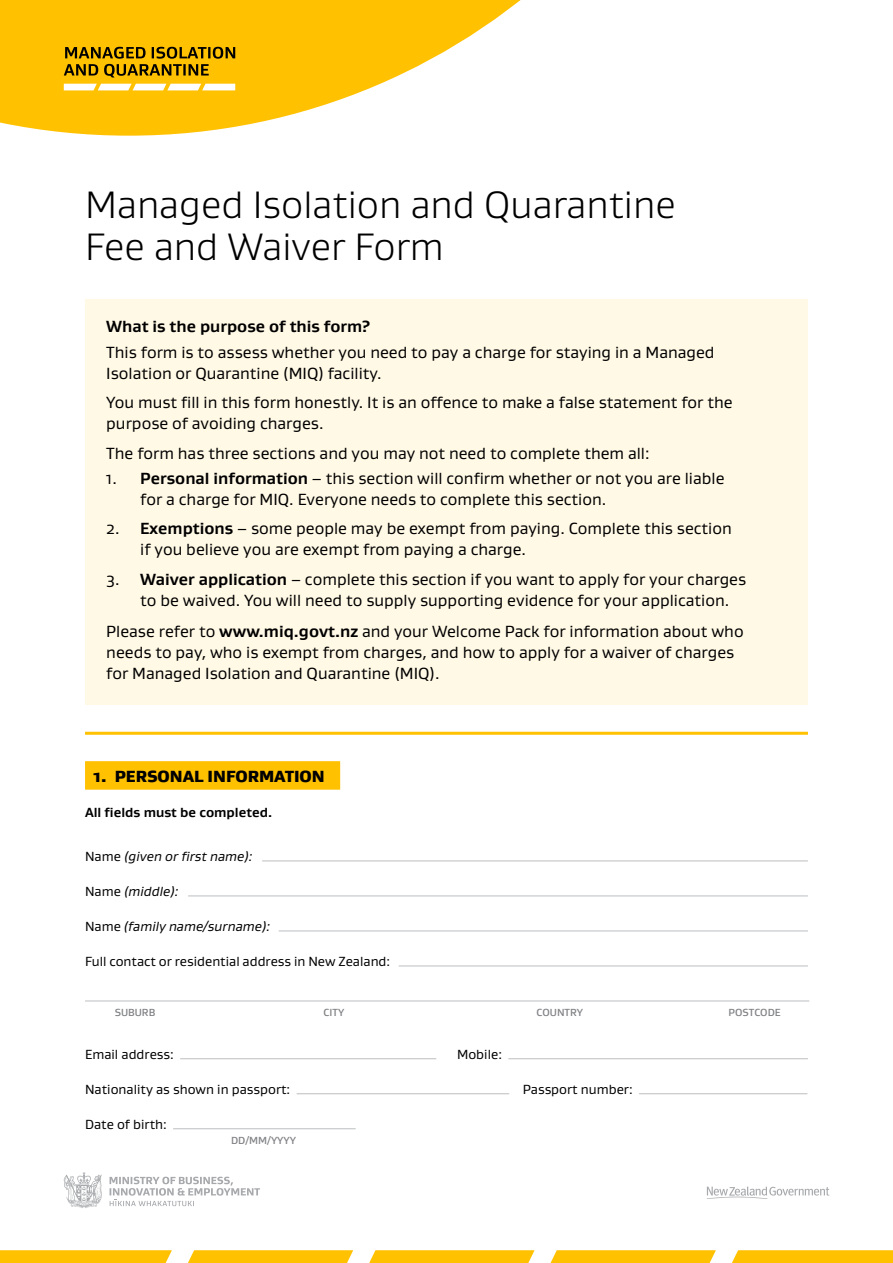
<style>
.page{position:relative;width:893px;height:1263px;background:#fff}
.page>*{position:absolute;margin:0;border:0;box-sizing:border-box;transform-origin:0 0}
.t1{font:300 39px/42px "Gustan";color:#000}
._6_Intro{font:16.5px/21px "Gustan";color:#000}
._6_Intro-2{font:700 16.5px "Gustan";color:#000}
._3_Yellow_box_header{font:900 16.5px "Gustan";color:#000}
._4_Body{font:13.5px "Gustan";color:#000}
._4_Body-2{font:italic 13.5px "Gustan";color:#000}
.Body_no_space{font:13.5px "Gustan";color:#000}
._4_Body-3{font:700 13.5px "Gustan";color:#000}
.SMALL_NOTES{font:500 10.5px "Gustan";color:#808285}
.s1{font-weight:700}
.s2{font-style:normal}
</style>
<div class="page">
<svg style="left:0;top:0;width:521px;height:136px;fill:#ffc100"></svg>
<svg style="left:64px;top:1172px;width:38px;height:36px"></svg>
<svg style="left:110px;top:1177px;width:150px;height:29px"></svg>
<svg style="left:707px;top:1186px;width:122px;height:13px"></svg>
<svg style="left:551px;top:1250px;width:165px;height:13px;background:#ffc40d"></svg>
<svg style="left:369px;top:1250px;width:166px;height:13px;background:#ffc40f"></svg>
<svg style="left:188px;top:1250px;width:165px;height:13px;background:#ffc40d"></svg>
<svg style="left:0;top:1250px;width:172px;height:13px;background:#ffc309"></svg>
<svg style="left:732px;top:1250px;width:161px;height:13px;background:#ffc309"></svg>
<svg style="left:64px;top:47px;width:171px;height:30px;background:#ad8300"></svg>
<svg style="left:64px;top:84px;width:171px;height:6px"></svg>
<div style="left:85px;top:300px;width:723px;height:405px;background:#fff9e6"></div>
<hr style="left:85px;top:732px;width:723px;height:3px;background:#ffc100">
<div style="left:85px;top:761px;width:255px;height:29px;background:#ffc100"></div>
<hr style="left:262px;top:860px;width:546px;height:1px;background:#bcbec0">
<hr style="left:188px;top:895px;width:620px;height:1px;background:#bcbec0">
<hr style="left:279px;top:930px;width:529px;height:1px;background:#bcbec0">
<hr style="left:399px;top:965px;width:409px;height:1px;background:#bcbec0">
<hr style="left:85px;top:1000px;width:724px;height:1px;background:#bcbec0">
<hr style="left:180px;top:1058px;width:256px;height:1px;background:#bcbec0">
<hr style="left:508px;top:1058px;width:300px;height:1px;background:#bcbec0">
<hr style="left:297px;top:1093px;width:212px;height:1px;background:#bcbec0">
<hr style="left:639px;top:1093px;width:168px;height:1px;background:#bcbec0">
<hr style="left:173px;top:1128px;width:183px;height:1px;background:#bcbec0">
<h1 class="t1" style="left:85px;top:183px;width:592px">Managed Isolation and Quarantine<br>Fee and Waiver Form</h1>
<p class="_6_Intro-2" style="left:106px;top:316px;width:266px">What is the purpose of this form?</p>
<p class="_6_Intro" style="left:106px;top:341px;width:610px">This form is to assess whether you need to pay a charge for staying in a Managed<br>Isolation or Quarantine (MIQ) facility.</p>
<p class="_6_Intro" style="left:106px;top:391px;width:628px">You must fill in this form honestly. It is an offence to make a false statement for the purpose of avoiding charges.</p>
<p class="_6_Intro" style="left:106px;top:442px;width:545px">The form has three sections and you may not need to complete them all:</p>
<p class="_6_Intro" style="left:140px;top:467px;width:586px;text-indent:-34px">1. <span class="s1">Personal information</span> – this section will confirm whether or not you are liable for a charge for MIQ. Everyone needs to complete this section.</p>
<p class="_6_Intro" style="left:140px;top:518px;width:593px;text-indent:-34px">2. <span class="s1">Exemptions</span> – some people may be exempt from paying. Complete this section if you believe you are exempt from paying a charge.</p>
<p class="_6_Intro" style="left:140px;top:568px;width:607px;text-indent:-34px">3. <span class="s1">Waiver application</span> – complete this section if you want to apply for your charges to be waived. You will need to supply supporting evidence for your application.</p>
<p class="_6_Intro" style="left:106px;top:621px;width:639px">Please refer to <span class="s1">www.miq.govt.nz</span> and your Welcome Pack for information about who needs to pay, who is exempt from charges, and how to apply for a waiver of charges for Managed Isolation and Quarantine (MIQ).</p>
<p class="_3_Yellow_box_header" style="left:94px;top:765px;width:233px">1. PERSONAL INFORMATION</p>
<p class="_4_Body-3" style="left:85px;top:803px;width:189px">All fields must be completed.</p>
<p class="_4_Body-2" style="left:85px;top:847px;width:169px"><span class="s2">Name</span> (given or first name):</p>
<p class="_4_Body-2" style="left:85px;top:882px;width:95px"><span class="s2">Name</span> (middle):</p>
<p class="_4_Body-2" style="left:85px;top:917px;width:187px"><span class="s2">Name</span> (family name/surname):</p>
<p class="_4_Body" style="left:85px;top:952px;width:307px">Full contact or residential address in New Zealand:</p>
<p class="SMALL_NOTES" style="left:115px;top:1005px;width:42px">SUBURB</p>
<p class="SMALL_NOTES" style="left:324px;top:1005px;width:22px">CITY</p>
<p class="SMALL_NOTES" style="left:537px;top:1005px;width:48px">COUNTRY</p>
<p class="SMALL_NOTES" style="left:729px;top:1005px;width:54px">POSTCODE</p>
<p class="_4_Body" style="left:85px;top:1046px;width:90px">Email address:</p>
<p class="_4_Body" style="left:457px;top:1046px;width:46px">Mobile:</p>
<p class="Body_no_space" style="left:85px;top:1081px;width:207px">Nationality as shown in passport:</p>
<p class="Body_no_space" style="left:523px;top:1081px;width:111px">Passport number:</p>
<p class="Body_no_space" style="left:85px;top:1116px;width:83px">Date of birth:</p>
<p class="SMALL_NOTES" style="left:231px;top:1134px;width:67px">DD/MM/YYYY</p>
</div>
